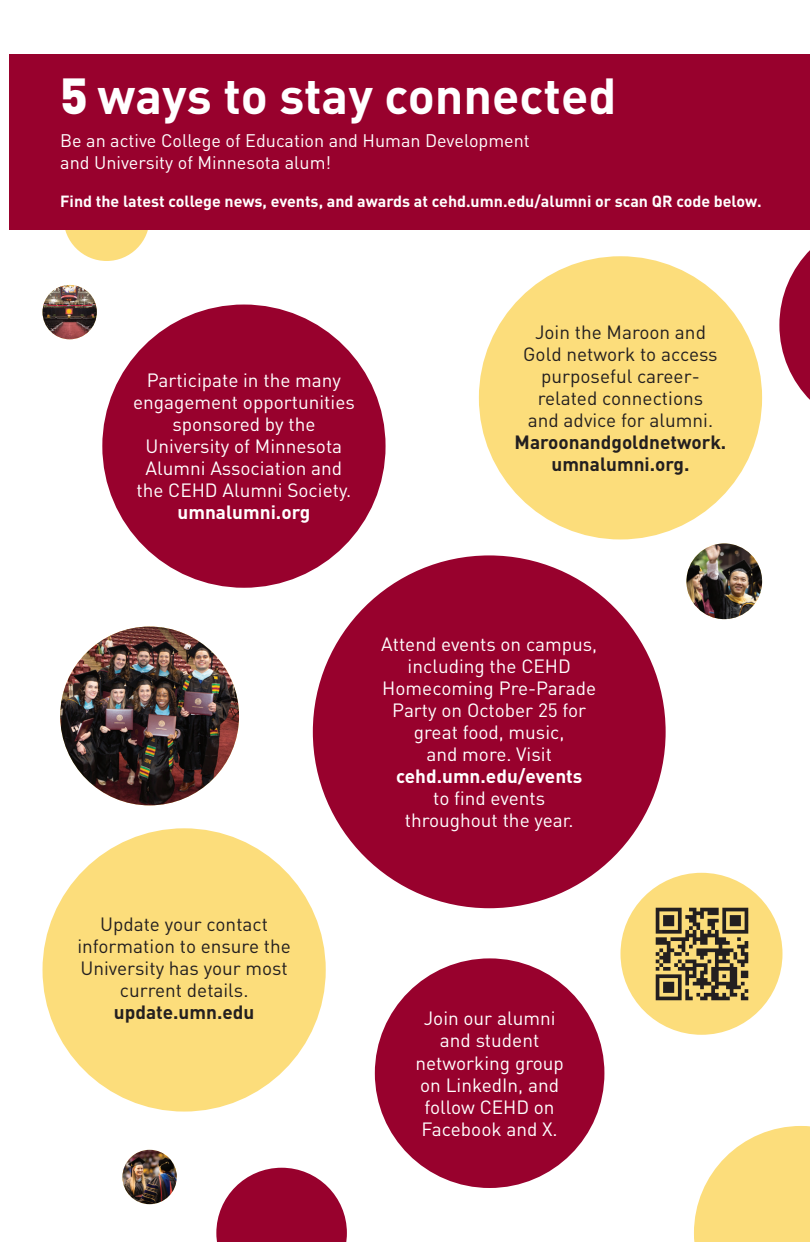
<style>
.page{position:relative;width:810px;height:1242px;background:#fff}
.page>*{position:absolute;margin:0;border:0;box-sizing:border-box;transform-origin:0 0}
.t1{font:700 50px "DINOT";color:#fff}
.t2{font:19px/22px "DINOT";color:#fff;text-align:center}
.t3{font:19px/22px "DINOT";color:#231f20;text-align:center}
.t4{font:18px/22px "DINOT";color:#fff}
.t5{font:700 16px "DINOT";color:#fff}
.s1{font-weight:900}
.s2{font-weight:700}
</style>
<div class="page">
<div style="left:64px;top:175px;width:86px;height:86px;background:#fcdd7b;border-radius:50%"></div>
<div style="left:9px;top:54px;width:801px;height:175px;background:#98012d"></div>
<div style="left:102px;top:305px;width:284px;height:283px;background:#98012d;border-radius:50%"></div>
<div style="left:313px;top:555px;width:353px;height:353px;background:#98012d;border-radius:50%"></div>
<div style="left:43px;top:828px;width:283px;height:284px;background:#fcdd7b;border-radius:50%"></div>
<div style="left:479px;top:256px;width:283px;height:283px;background:#fcdd7b;border-radius:50%"></div>
<img style="left:60px;top:627px;width:179px;height:178px;border-radius:89px">
<div style="left:621px;top:873px;width:162px;height:162px;background:#fcdd7b;border-radius:50%"></div>
<svg style="left:216px;top:1168px;width:131px;height:74px"></svg>
<svg style="left:779px;top:229px;width:31px;height:171px"></svg>
<div style="left:375px;top:958px;width:229px;height:230px;background:#98012d;border-radius:50%"></div>
<img style="left:686px;top:543px;width:76px;height:76px;border-radius:38px">
<img style="left:43px;top:285px;width:54px;height:54px;border-radius:27px">
<img style="left:122px;top:1150px;width:55px;height:54px;border-radius:27px">
<img style="left:655px;top:907px;width:94px;height:94px">
<svg style="left:694px;top:1126px;width:116px;height:116px"></svg>
<p class="t1" style="left:60px;top:62px;width:558px"><span class="s1">5</span> ways to stay connected</p>
<p class="t4" style="left:60px;top:129px;width:471px">Be an active College of Education and Human Development and University of Minnesota alum!</p>
<p class="t5" style="left:60px;top:191px;width:703px">Find the latest college news, events, and awards at cehd.umn.edu/alumni or scan QR code below.</p>
<p class="t2" style="left:133px;top:369px;width:223px">Participate in the many engagement opportunities sponsored by the<br>University of Minnesota<br>Alumni Association and the CEHD Alumni Society. <span class="s2">umnalumni.org</span></p>
<p class="t3" style="left:515px;top:321px;width:213px">Join the Maroon and<br>Gold network to access purposeful career&shy;related connections<br>and advice for alumni.<br><span class="s2">Maroonandgoldnetwork. umnalumni.org.</span></p>
<p class="t3" style="left:77px;top:913px;width:215px">Update your contact information to ensure the<br>University has your most current details. <span class="s2">update.umn.edu</span></p>
<p class="t2" style="left:381px;top:632px;width:218px">Attend events on campus, including the CEHD<br>Homecoming Pre-Parade<br>Party on October 25 for great food, music,<br>and more. Visit <span class="s2">cehd.umn.edu/events<br></span>to find events<br>throughout the year.</p>
<p class="t2" style="left:416px;top:1007px;width:150px">Join our alumni and student networking group on LinkedIn, and follow CEHD on<br>Facebook and X.</p>
</div>
